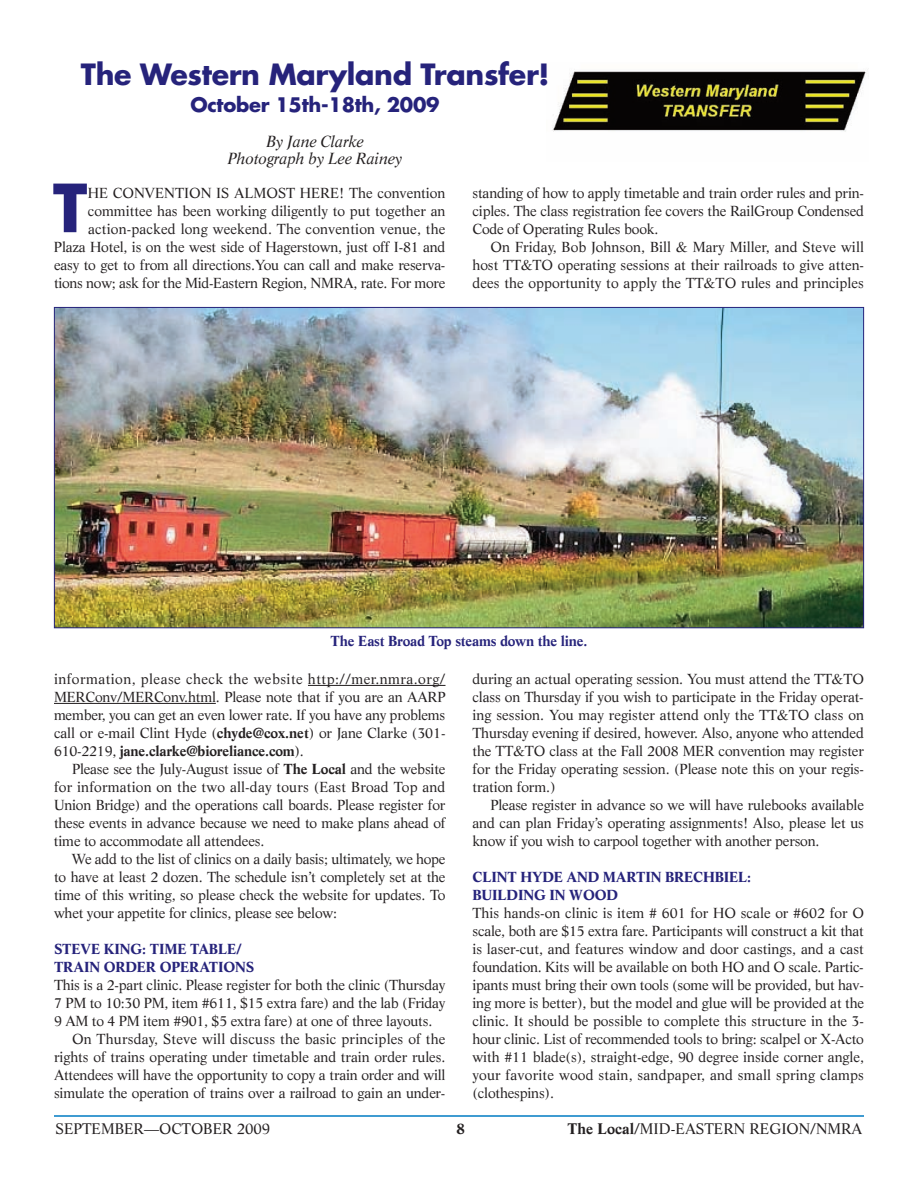
<style>
.page{position:relative;width:918px;height:1188px;background:#fff}
.page>*{position:absolute;margin:0;border:0;box-sizing:border-box;transform-origin:0 0}
.t1{font:700 64.5px "Futura";color:#26237b}
.t2{font:700 28.5px "Futura";letter-spacing:-.01em;color:#26237b}
.t3{font:700 19.5px "Futura";letter-spacing:-.015em;color:#26237b}
.t4{font:italic 15.75px/17.2px "Life";letter-spacing:-.015em;color:#231f20;text-align:center}
.t5{font:15px "Life";color:#231f20}
.t6{font:700 15px "Life";color:#231f20}
.t7{font:14.25px/18px "Life";letter-spacing:-.01em;color:#231f20;text-align:justify}
.t8{font:700 14.25px/18px "Life";letter-spacing:-.015em;color:#26237b}
.t9{font:14.25px "Life";letter-spacing:.015em;color:#231f20}
.s1{font-weight:700}
</style>
<div class="page">
<hr style="left:54px;top:1115px;width:810px;height:2px;background:#007bc3">
<hr style="left:308px;top:685px;width:138px;height:1px;background:#231f20">
<hr style="left:54px;top:703px;width:162px;height:1px;background:#231f20">
<img style="left:56px;top:309px;width:806px;height:317px">
<img style="left:552px;top:71px;width:314px;height:61px">
<h2 class="t2" style="left:81px;top:61px;width:470px">The Western Maryland Transfer!</h2>
<h3 class="t3" style="left:190px;top:96px;width:251px">October 15th-18th, 2009</h3>
<p class="t4" style="left:227px;top:134px;width:177px">By Jane Clarke<br>Photograph by Lee Rainey</p>
<h1 class="t1" style="left:53px;top:179px;width:36px">T</h1>
<p class="t7" style="left:472px;top:185px;width:393px">standing of how to apply timetable and train order rules and prin&shy;ciples. The class registration fee covers the RailGroup Condensed Code of Operating Rules book.</p>
<p class="t7" style="left:473px;top:239px;width:393px;text-indent:18px">On Friday, Bob Johnson, Bill &amp; Mary Miller, and Steve will host TT&amp;TO operating sessions at their railroads to give atten&shy;dees the opportunity to apply the TT&amp;TO rules and principles</p>
<p class="t7" style="left:54px;top:185px;width:393px;text-align:right">HE CONVENTION IS ALMOST HERE! The convention committee has been working diligently to put together an action-packed long weekend. The convention venue, the Plaza Hotel, is on the west side of Hagerstown, just off I-81 and easy to get to from all directions.You can call and make reserva&shy;tions now; ask for the Mid-Eastern Region, NMRA, rate. For more</p>
<p class="t8" style="left:331px;top:633px;width:258px">The East Broad Top steams down the line.</p>
<p class="t7" style="left:54px;top:671px;width:393px">information, please check the website http://mer.nmra.org/ MERConv/MERConv.html. Please note that if you are an AARP member, you can get an even lower rate. If you have any problems call or e-mail Clint Hyde (<span class="s1">chyde@cox.net</span>) or Jane Clarke (301- 610-2219, <span class="s1">jane.clarke@bioreliance.com</span>).</p>
<p class="t7" style="left:54px;top:761px;width:393px;text-indent:18px">Please see the July-August issue of <span class="s1">The Local</span> and the website for information on the two all-day tours (East Broad Top and Union Bridge) and the operations call boards. Please register for these events in advance because we need to make plans ahead of time to accommodate all attendees.</p>
<p class="t7" style="left:54px;top:851px;width:393px;text-indent:18px">We add to the list of clinics on a daily basis; ultimately, we hope to have at least 2 dozen. The schedule isn’t completely set at the time of this writing, so please check the website for updates. To whet your appetite for clinics, please see below:</p>
<p class="t8" style="left:54px;top:941px;width:202px">STEVE KING: TIME TABLE/<br>TRAIN ORDER OPERATIONS</p>
<p class="t7" style="left:54px;top:977px;width:393px">This is a 2-part clinic. Please register for both the clinic (Thursday</p>
<p class="t7" style="left:54px;top:995px;width:393px">7 PM to 10:30 PM, item #611, $15 extra fare) and the lab (Friday</p>
<p class="t7" style="left:54px;top:1013px;width:380px">9 AM to 4 PM item #901, $5 extra fare) at one of three layouts.</p>
<p class="t9" style="left:72px;top:1033px;width:375px">On Thursday, Steve will discuss the basic principles of the</p>
<p class="t7" style="left:54px;top:1049px;width:393px">rights of trains operating under timetable and train order rules.</p>
<p class="t7" style="left:54px;top:1067px;width:393px">Attendees will have the opportunity to copy a train order and will</p>
<p class="t7" style="left:54px;top:1085px;width:393px">simulate the operation of trains over a railroad to gain an under-</p>
<p class="t7" style="left:473px;top:671px;width:393px">during an actual operating session. You must attend the TT&amp;TO class on Thursday if you wish to participate in the Friday operat&shy;ing session. You may register attend only the TT&amp;TO class on Thursday evening if desired, however. Also, anyone who attended the TT&amp;TO class at the Fall 2008 MER convention may register for the Friday operating session. (Please note this on your regis&shy;tration form.)</p>
<p class="t7" style="left:473px;top:797px;width:393px;text-indent:18px">Please register in advance so we will have rulebooks available and can plan Friday’s operating assignments! Also, please let us know if you wish to carpool together with another person.</p>
<p class="t8" style="left:473px;top:869px;width:280px">CLINT HYDE AND MARTIN BRECHBIEL:<br>BUILDING IN WOOD</p>
<p class="t7" style="left:473px;top:905px;width:393px">This hands-on clinic is item # 601 for HO scale or #602 for O scale, both are $15 extra fare. Participants will construct a kit that is laser-cut, and features window and door castings, and a cast foundation. Kits will be available on both HO and O scale. Partic&shy;ipants must bring their own tools (some will be provided, but hav&shy;ing more is better), but the model and glue will be provided at the clinic. It should be possible to complete this structure in the 3- hour clinic. List of recommended tools to bring: scalpel or X-Acto with #11 blade(s), straight-edge, 90 degree inside corner angle, your favorite wood stain, sandpaper, and small spring clamps (clothespins).</p>
<p class="t5" style="left:56px;top:1123px;width:216px">SEPTEMBER—OCTOBER 2009</p>
<p class="t6" style="left:456px;top:1123px;width:10px">8</p>
<p class="t5" style="left:568px;top:1123px;width:296px"><span class="s1">The Local</span>/MID-EASTERN REGION/NMRA</p>
</div>
